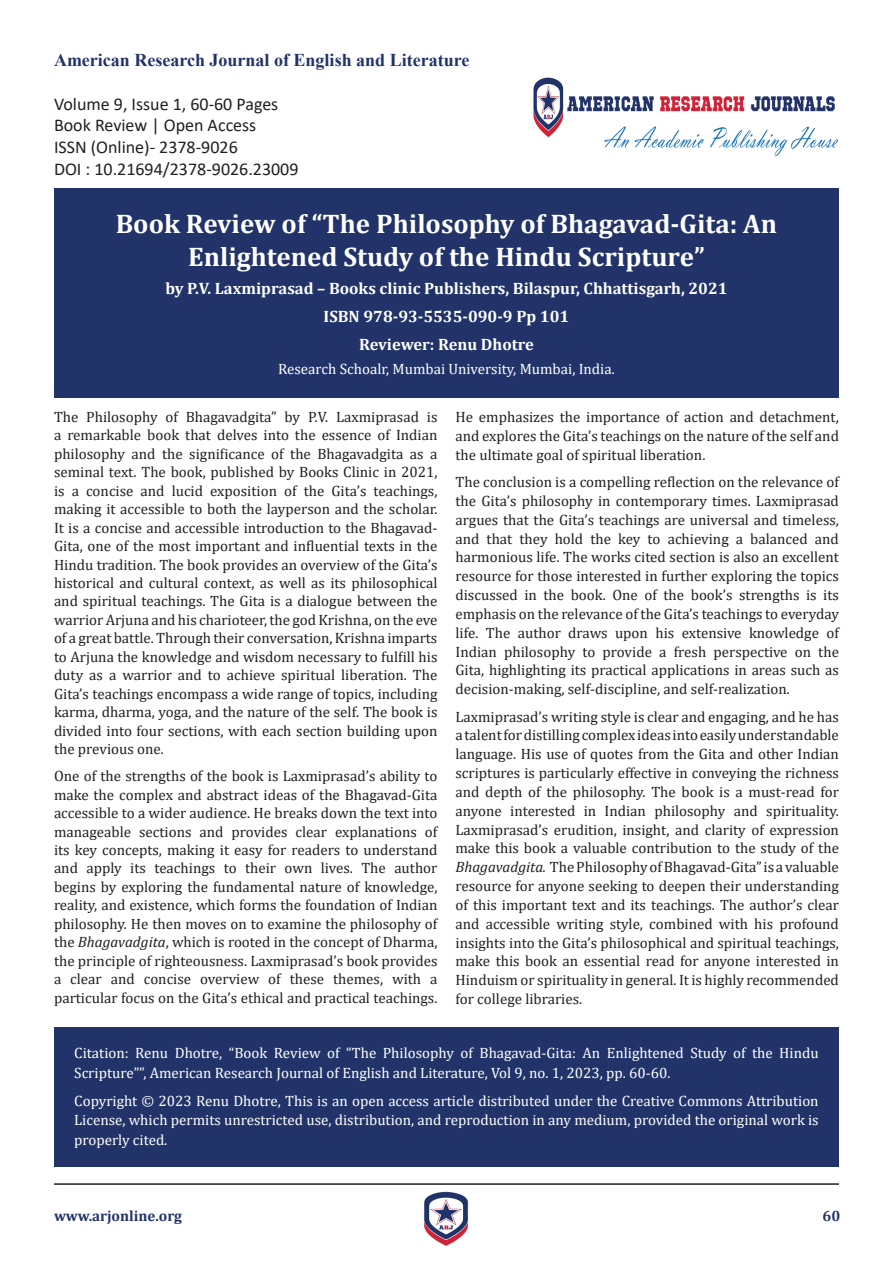
<style>
.page{position:relative;width:893px;height:1263px;background:#fff}
.page>*{position:absolute;margin:0;border:0;box-sizing:border-box;transform-origin:0 0}
.t1{font:700 27px/33px "Cambria";color:#fff;text-align:center}
.t2{font:18px "Calibri";color:#231f20}
.t3{font:700 18px "Times New Roman";color:#213368}
.t4{font:700 16.5px "Cambria";color:#fff}
.t5{font:15px/18.5px "Cambria";color:#231f20;text-align:justify}
.t6{font:15px/19.5px "Cambria";color:#fff}
.t7{font:700 15px "Cambria";color:#213368}
.s1{font-style:italic}
</style>
<div class="page">
<img style="left:424px;top:1191px;width:45px;height:55px">
<hr style="left:54px;top:1183px;width:785px;height:2px;background:#231f20">
<img style="left:533px;top:77px;width:306px;height:80px">
<div style="left:54px;top:188px;width:785px;height:210px;background:#213368"></div>
<div style="left:54px;top:1027px;width:785px;height:140px;background:#213368"></div>
<p class="t3" style="left:54px;top:47px;width:417px">American Research Journal of English and Literature</p>
<p class="t2" style="left:54px;top:91px;width:226px">Volume 9, Issue 1, 60-60 Pages</p>
<p class="t2" style="left:54px;top:113px;width:204px">Book Review | Open Access</p>
<p class="t2" style="left:54px;top:134px;width:185px">ISSN (Online)- 2378-9026</p>
<p class="t2" style="left:54px;top:156px;width:246px">DOI : 10.21694/2378-9026.23009</p>
<p class="t1" style="left:116px;top:206px;width:663px">Book Review of “The Philosophy of Bhagavad-Gita: An<br>Enlightened Study of the Hindu Scripture”</p>
<p class="t4" style="left:165px;top:277px;width:564px">by P.V. Laxmiprasad – Books clinic Publishers, Bilaspur, Chhattisgarh, 2021</p>
<p class="t4" style="left:324px;top:305px;width:247px">ISBN 978-93-5535-090-9 Pp 101</p>
<p class="t4" style="left:359px;top:333px;width:176px">Reviewer: Renu Dhotre</p>
<p class="t6" style="left:278px;top:359px;width:338px">Research Schoalr, Mumbai University, Mumbai, India.</p>
<p class="t5" style="left:54px;top:408px;width:385px">The Philosophy of Bhagavadgita” by P.V. Laxmiprasad is a remarkable book that delves into the essence of Indian philosophy and the significance of the Bhagavadgita as a seminal text. The book, published by Books Clinic in 2021, is a concise and lucid exposition of the Gita’s teachings, making it accessible to both the layperson and the scholar.<br>It is a concise and accessible introduction to the Bhagavad-Gita, one of the most important and influential texts in the Hindu tradition. The book provides an overview of the Gita’s historical and cultural context, as well as its philosophical and spiritual teachings. The Gita is a dialogue between the warrior Arjuna and his charioteer, the god Krishna, on the eve of a great battle. Through their conversation, Krishna imparts to Arjuna the knowledge and wisdom necessary to fulfill his duty as a warrior and to achieve spiritual liberation. The Gita’s teachings encompass a wide range of topics, including karma, dharma, yoga, and the nature of the self. The book is divided into four sections, with each section building upon the previous one.</p>
<p class="t5" style="left:54px;top:767px;width:385px">One of the strengths of the book is Laxmiprasad’s ability to make the complex and abstract ideas of the Bhagavad-Gita accessible to a wider audience. He breaks down the text into manageable sections and provides clear explanations of its key concepts, making it easy for readers to understand and apply its teachings to their own lives. The author begins by exploring the fundamental nature of knowledge, reality, and existence, which forms the foundation of Indian philosophy. He then moves on to examine the philosophy of the <span class="s1">Bhagavadgita</span>, which is rooted in the concept of Dharma, the principle of righteousness. Laxmiprasad’s book provides a clear and concise overview of these themes, with a particular focus on the Gita’s ethical and practical teachings.</p>
<p class="t5" style="left:455px;top:407px;width:385px;line-height:18.9px">He emphasizes the importance of action and detachment, and explores the Gita’s teachings on the nature of the self and the ultimate goal of spiritual liberation.</p>
<p class="t5" style="left:455px;top:472px;width:385px;line-height:18.9px">The conclusion is a compelling reflection on the relevance of the Gita’s philosophy in contemporary times. Laxmiprasad argues that the Gita’s teachings are universal and timeless, and that they hold the key to achieving a balanced and harmonious life. The works cited section is also an excellent resource for those interested in further exploring the topics discussed in the book. One of the book’s strengths is its emphasis on the relevance of the Gita’s teachings to everyday life. The author draws upon his extensive knowledge of Indian philosophy to provide a fresh perspective on the Gita, highlighting its practical applications in areas such as decision-making, self-discipline, and self-realization.</p>
<p class="t5" style="left:455px;top:707px;width:385px">Laxmiprasad’s writing style is clear and engaging, and he has a talent for distilling complex ideas into easily understandable language. His use of quotes from the Gita and other Indian scriptures is particularly effective in conveying the richness and depth of the philosophy. The book is a must-read for anyone interested in Indian philosophy and spirituality.<br>Laxmiprasad’s erudition, insight, and clarity of expression make this book a valuable contribution to the study of the <span class="s1">Bhagavadgita.</span> The Philosophy of Bhagavad-Gita” is a valuable resource for anyone seeking to deepen their understanding of this important text and its teachings. The author’s clear and accessible writing style, combined with his profound insights into the Gita’s philosophical and spiritual teachings, make this book an essential read for anyone interested in Hinduism or spirituality in general. It is highly recommended for college libraries.</p>
<p class="t6" style="left:74px;top:1043px;width:746px">Citation: Renu Dhotre, “Book Review of “The Philosophy of Bhagavad-Gita: An Enlightened Study of the Hindu<br>Scripture””, American Research Journal of English and Literature, Vol 9, no. 1, 2023, pp. 60-60.</p>
<p class="t6" style="left:74px;top:1091px;width:746px;text-align:justify">Copyright © 2023 Renu Dhotre, This is an open access article distributed under the Creative Commons Attribution License, which permits unrestricted use, distribution, and reproduction in any medium, provided the original work is properly cited.</p>
<p class="t7" style="left:54px;top:1205px;width:130px">www.arjonline.org</p>
<p class="t7" style="left:822px;top:1205px;width:19px">60</p>
</div>
